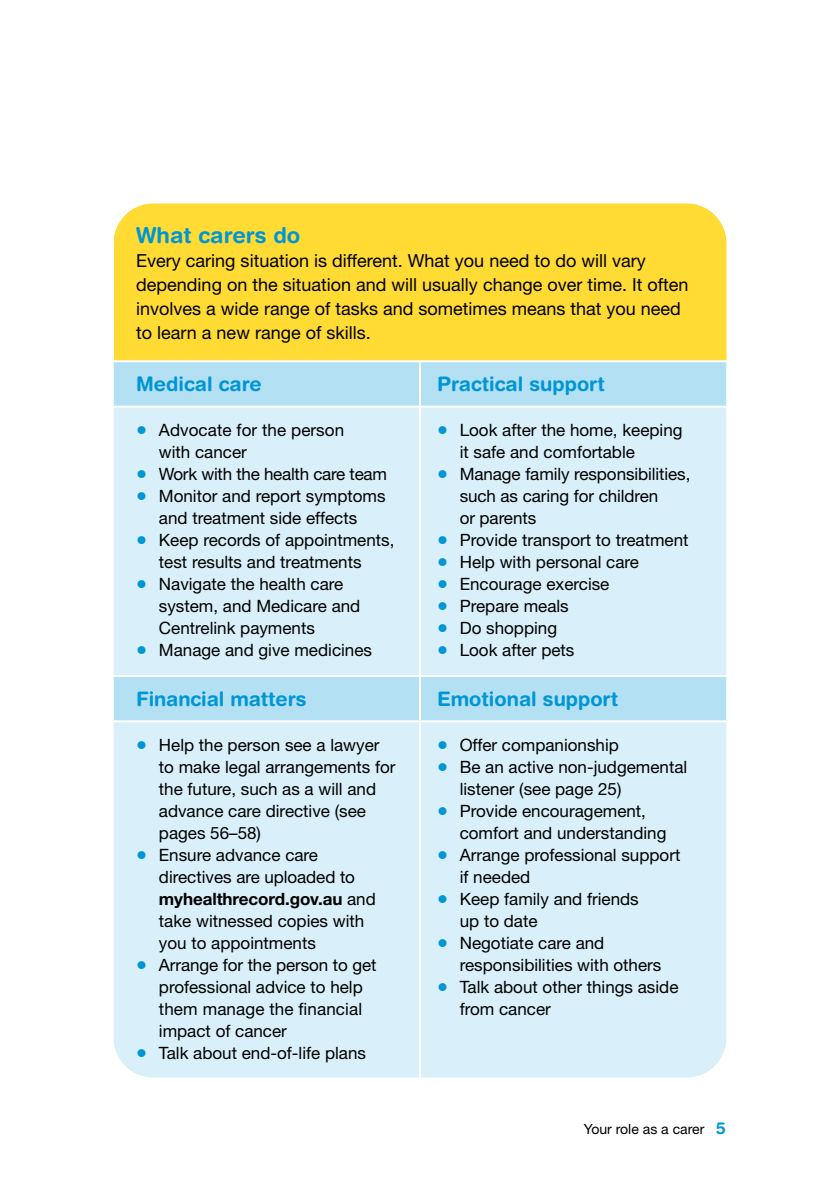
<style>
.page{position:relative;width:840px;height:1191px;background:#fff}
.page>*{position:absolute;margin:0;border:0;box-sizing:border-box;transform-origin:0 0}
.t1{font:700 22px "Helvetica Rounded LT Std";color:#0096d6}
.t2{font:700 20px "Helvetica Rounded LT Std";color:#0096d6}
.t3{font:18px/24px "Helvetica Neue LT Std";color:#000}
.t4{font:17px/22px "Helvetica Neue LT Std";color:#000}
.t5{font:14px "Helvetica Neue LT Std";color:#000}
.s1{font-family:"Helvetica Rounded LT Std";font-weight:700;font-size:22px;color:#0096d6}
.s2{font-weight:700}
.s3{font-family:"Helvetica Rounded LT Std";font-weight:700;font-size:16.4px;color:#0096d6}
</style>
<div class="page">
<div style="left:113px;top:204px;width:613px;height:157px;background:#ffdb33"></div>
<div style="left:113px;top:362px;width:613px;height:43px;background:#b3e0f3"></div>
<svg style="left:113px;top:407px;width:613px;height:670px;background:#d6eef8"></svg>
<hr style="left:113px;top:360px;width:307px;height:2px;background:#fff">
<hr style="left:420px;top:360px;width:306px;height:2px;background:#fff">
<hr style="left:419px;top:362px;width:2px;height:43px;background:#fff">
<hr style="left:419px;top:407px;width:2px;height:268px;background:#fff">
<hr style="left:113px;top:675px;width:307px;height:2px;background:#fff">
<hr style="left:420px;top:675px;width:306px;height:2px;background:#fff">
<hr style="left:419px;top:677px;width:2px;height:43px;background:#fff">
<hr style="left:113px;top:720px;width:307px;height:2px;background:#fff">
<hr style="left:420px;top:720px;width:306px;height:2px;background:#fff">
<hr style="left:419px;top:722px;width:2px;height:355px;background:#fff">
<p class="t1" style="left:136px;top:221px;width:165px">What carers do</p>
<p class="t3" style="left:136px;top:248px;width:553px">Every caring situation is different. What you need to do will vary depending on the situation and will usually change over time. It often involves a wide range of tasks and sometimes means that you need to learn a new range of skills.</p>
<p class="t2" style="left:136px;top:372px;width:127px">Medical care</p>
<p class="t2" style="left:437px;top:372px;width:169px">Practical support</p>
<p class="t4" style="left:159px;top:418px;width:187px;text-indent:-23px"><span class="s1">•</span> Advocate for the person with cancer</p>
<p class="t4" style="left:136px;top:462px;width:252px"><span class="s1">•</span> Work with the health care team</p>
<p class="t4" style="left:136px;top:484px;width:251px;text-align:center"><span class="s1">•</span> Monitor and report symptoms and treatment side effects</p>
<p class="t4" style="left:136px;top:528px;width:259px;text-align:center"><span class="s1">•</span> Keep records of appointments, test results and treatments</p>
<p class="t4" style="left:159px;top:572px;width:203px;text-indent:-23px"><span class="s1">•</span> Navigate the health care system, and Medicare and<br>Centrelink payments</p>
<p class="t4" style="left:136px;top:638px;width:237px"><span class="s1">•</span> Manage and give medicines</p>
<p class="t4" style="left:459px;top:418px;width:224px;text-indent:-23px"><span class="s1">•</span> Look after the home, keeping it safe and comfortable</p>
<p class="t4" style="left:459px;top:462px;width:232px;text-indent:-23px"><span class="s1">•</span> Manage family responsibilities, such as caring for children<br>or parents</p>
<p class="t4" style="left:437px;top:528px;width:253px"><span class="s1">•</span> Provide transport to treatment</p>
<p class="t4" style="left:437px;top:550px;width:203px"><span class="s1">•</span> Help with personal care</p>
<p class="t4" style="left:437px;top:572px;width:174px"><span class="s1">•</span> Encourage exercise</p>
<p class="t4" style="left:437px;top:594px;width:133px"><span class="s1">•</span> Prepare meals</p>
<p class="t4" style="left:437px;top:616px;width:121px"><span class="s1">•</span> Do shopping</p>
<p class="t4" style="left:437px;top:638px;width:139px"><span class="s1">•</span> Look after pets</p>
<p class="t2" style="left:136px;top:686px;width:172px">Financial matters</p>
<p class="t2" style="left:437px;top:686px;width:182px">Emotional support</p>
<p class="t4" style="left:159px;top:733px;width:238px;text-indent:-23px"><span class="s1">•</span> Help the person see a lawyer to make legal arrangements for the future, such as a will and advance care directive (see pages 56–58)</p>
<p class="t4" style="left:159px;top:843px;width:218px;text-indent:-23px"><span class="s1">•</span> Ensure advance care directives are uploaded to <span class="s2">myhealthrecord.gov.au</span> and take witnessed copies with you to appointments</p>
<p class="t4" style="left:159px;top:953px;width:219px;text-indent:-23px"><span class="s1">•</span> Arrange for the person to get professional advice to help them manage the financial impact of cancer</p>
<p class="t4" style="left:136px;top:1041px;width:231px"><span class="s1">•</span> Talk about end-of-life plans</p>
<p class="t4" style="left:437px;top:733px;width:183px"><span class="s1">•</span> Offer companionship</p>
<p class="t4" style="left:459px;top:755px;width:229px;text-indent:-23px"><span class="s1">•</span> Be an active non-judgemental listener (see page 25)</p>
<p class="t4" style="left:459px;top:799px;width:208px;text-indent:-23px"><span class="s1">•</span> Provide encouragement, comfort and understanding</p>
<p class="t4" style="left:459px;top:843px;width:222px;text-indent:-23px"><span class="s1">•</span> Arrange professional support if needed</p>
<p class="t4" style="left:459px;top:887px;width:180px;text-indent:-23px"><span class="s1">•</span> Keep family and friends up to date</p>
<p class="t4" style="left:459px;top:931px;width:203px;text-indent:-23px"><span class="s1">•</span> Negotiate care and responsibilities with others</p>
<p class="t4" style="left:459px;top:975px;width:220px;text-indent:-23px"><span class="s1">•</span> Talk about other things aside from cancer</p>
<p class="t5" style="left:583px;top:1120px;width:143px">Your role as a carer <span class="s3">5</span></p>
</div>
